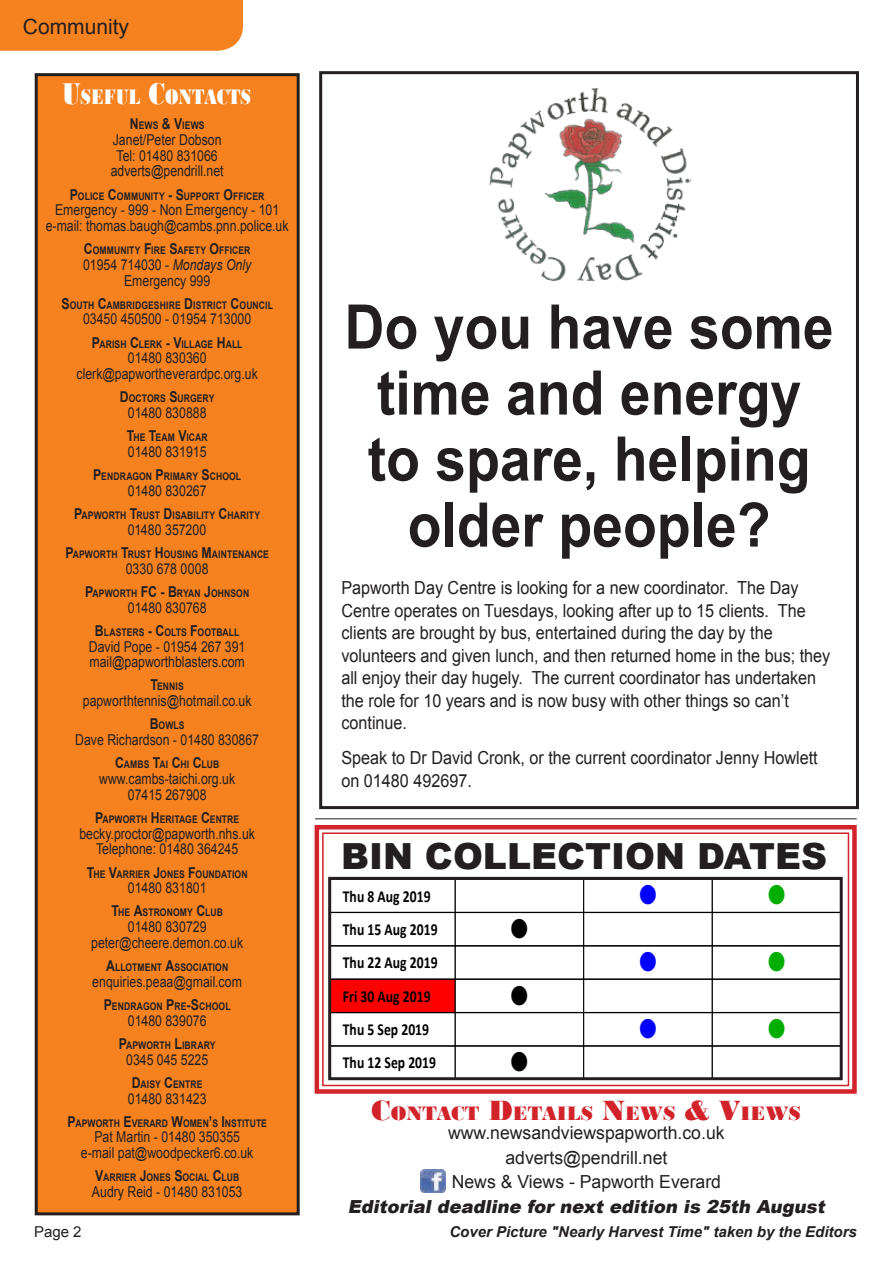
<style>
.page{position:relative;width:893px;height:1263px;background:#fff}
.page>*{position:absolute;margin:0;border:0;box-sizing:border-box;transform-origin:0 0}
.t1{font:700 61.5px/66px "Arial";color:#231f20;text-align:center;scale:.9 1}
.t2{font:900 36px "Arial";color:#231f20}
.t3{font:22.05px "Bodoni MT Black";color:#fff;scale:.77 1}
.t4{font:21px "Arial";color:#231f20}
.t5{font:20.4px "Bodoni MT Black";color:#d2232a}
.t6{font:18px/22.5px "Arial";color:#231f20;scale:.9 1}
.t7{font:18px/24.3px "Arial";color:#231f20;text-align:center}
.t8{font:italic 900 18px "Arial";color:#231f20}
.t9{font:700 16.8px/33.3px "Calibri";letter-spacing:.005em;color:#000;scale:.81 1}
.t10{font:700 15.45px "Calibri";letter-spacing:.005em;color:#000;scale:.81 1}
.t11{font:15px/15.8px "Arial";color:#231f20;text-align:center;scale:.82 1}
.t12{font:italic 700 15px "Arial";color:#231f20}
.t13{font:15px "Arial";letter-spacing:.01em;color:#231f20;scale:.82 1}
.t14{font:15px "Arial";color:#231f20}
.t15{font:700 10.5px "Arial";letter-spacing:.01em;color:#231f20;scale:.82 1}
.s1{font-size:31.5px}
.s2{font-size:15px}
.s3{font-style:italic}
.s4{font-size:29.25px}
</style>
<div class="page">
<svg style="left:314px;top:825px;width:543px;height:269px"></svg>
<div style="left:322px;top:832px;width:527px;height:254px;border:2px solid #d2232a"></div>
<img style="left:420px;top:1170px;width:26px;height:22px">
<svg style="left:332px;top:881px;width:507px;height:195px"></svg>
<div style="left:328px;top:877px;width:515px;height:203px;border:3px solid #231f20"></div>
<hr style="left:315px;top:818px;width:542px;height:1px;background:#231f20">
<div style="left:0;top:0;width:243px;height:51px;background:#f5821f"></div>
<div style="left:36px;top:75px;width:262px;height:1139px;background:#f5821f"></div>
<div style="left:35px;top:73px;width:265px;height:1142px;border:3px solid #231f20"></div>
<div style="left:319px;top:71px;width:540px;height:738px;border:3px solid #231f20"></div>
<img style="left:489px;top:88px;width:201px;height:193px">
<svg style="left:640px;top:885px;width:16px;height:20px"></svg>
<svg style="left:769px;top:885px;width:15px;height:20px"></svg>
<svg style="left:512px;top:918px;width:15px;height:20px"></svg>
<svg style="left:640px;top:952px;width:16px;height:20px"></svg>
<svg style="left:769px;top:952px;width:15px;height:20px"></svg>
<svg style="left:512px;top:985px;width:15px;height:20px"></svg>
<svg style="left:640px;top:1019px;width:16px;height:19px"></svg>
<svg style="left:769px;top:1019px;width:15px;height:19px"></svg>
<svg style="left:512px;top:1052px;width:15px;height:20px"></svg>
<svg style="left:640px;top:1085px;width:16px;height:9px"></svg>
<svg style="left:769px;top:1085px;width:15px;height:9px"></svg>
<h3 class="t4" style="left:23px;top:13px;width:108px">Community</h3>
<h3 class="t3" style="left:62px;top:84px;width:247px"><span class="s1">U</span>SEFUL <span class="s1">C</span>ONTACTS</h3>
<p class="t15" style="left:130px;top:119px;width:93px"><span class="s2">N</span>EWS <span class="s2">&amp; V</span>IEWS</p>
<p class="t11" style="left:111px;top:132px;width:139px">Janet/Peter Dobson<br>Tel: 01480 831066 adverts@pendrill.net</p>
<p class="t15" style="left:70px;top:189px;width:239px"><span class="s2">P</span>OLICE <span class="s2">C</span>OMMUNITY <span class="s2">- S</span>UPPORT <span class="s2">O</span>FFICER</p>
<p class="t11" style="left:46px;top:202px;width:298px">Emergency - 999 - Non Emergency - 101 e-mail: thomas.baugh@cambs.pnn.police.uk</p>
<p class="t15" style="left:84px;top:243px;width:205px"><span class="s2">C</span>OMMUNITY <span class="s2">F</span>IRE <span class="s2">S</span>AFETY <span class="s2">O</span>FFICER</p>
<p class="t11" style="left:83px;top:257px;width:207px">01954 714030 - <span class="s3">Mondays Only<br></span>Emergency 999</p>
<p class="t15" style="left:61px;top:298px;width:259px"><span class="s2">S</span>OUTH <span class="s2">C</span>AMBRIDGESHIRE <span class="s2">D</span> ISTRICT <span class="s2">C</span>OUNCIL</p>
<p class="t11" style="left:83px;top:311px;width:207px">03450 450500 - 01954 713000</p>
<p class="t15" style="left:92px;top:337px;width:185px"><span class="s2">P</span>ARISH <span class="s2">C</span>LERK <span class="s2">- V</span>ILLAGE <span class="s2">H</span>ALL</p>
<p class="t11" style="left:77px;top:350px;width:223px">01480 830360 clerk@papwortheverardpc.org.uk</p>
<p class="t15" style="left:120px;top:392px;width:117px"><span class="s2">D</span>OCTORS <span class="s2">S</span>URGERY</p>
<p class="t11" style="left:128px;top:405px;width:97px">01480 830888</p>
<p class="t15" style="left:127px;top:431px;width:100px"><span class="s2">T</span>HE <span class="s2">T</span>EAM <span class="s2">V</span>ICAR</p>
<p class="t11" style="left:128px;top:444px;width:97px">01480 831915</p>
<p class="t15" style="left:93px;top:469px;width:182px"><span class="s2">P</span>ENDRAGON <span class="s2">P</span>RIMARY <span class="s2">S</span>CHOOL</p>
<p class="t11" style="left:128px;top:483px;width:97px">01480 830267</p>
<p class="t15" style="left:74px;top:508px;width:228px"><span class="s2">P</span>APWORTH <span class="s2">T</span>RUST <span class="s2">D</span> ISABILITY <span class="s2">C</span>HARITY</p>
<p class="t13" style="left:128px;top:520px;width:97px">01480 357200</p>
<p class="t15" style="left:65px;top:547px;width:250px"><span class="s2">P</span>APWORTH <span class="s2">T</span>RUST <span class="s2">H</span> OUSING <span class="s2">M</span>AINTENANCE</p>
<p class="t13" style="left:126px;top:559px;width:103px">0330 678 0008</p>
<p class="t15" style="left:85px;top:586px;width:200px"><span class="s2">P</span>APWORTH <span class="s2">FC - B</span> RYAN <span class="s2">J</span>OHNSON</p>
<p class="t11" style="left:128px;top:600px;width:97px">01480 830768</p>
<p class="t15" style="left:95px;top:625px;width:178px"><span class="s2">B</span> LASTERS <span class="s2">- C</span>OLTS <span class="s2">F</span>OOTBALL</p>
<p class="t11" style="left:89px;top:639px;width:192px;text-align:left">David Pope - 01954 267 391 mail@papworthblasters.com</p>
<p class="t15" style="left:151px;top:680px;width:42px"><span class="s2">T</span>ENN IS</p>
<p class="t11" style="left:83px;top:693px;width:207px">papworthtennis@hotmail.co.uk</p>
<p class="t15" style="left:150px;top:719px;width:44px"><span class="s2">B</span> OWLS</p>
<p class="t11" style="left:75px;top:732px;width:226px">Dave Richardson - 01480 830867</p>
<p class="t15" style="left:115px;top:758px;width:128px"><span class="s2">C</span>AMBS <span class="s2">T</span>AI <span class="s2">C</span>HI <span class="s2">C</span>LUB</p>
<p class="t11" style="left:99px;top:771px;width:167px">www.cambs-taichi.org.uk<br>07415 267908</p>
<p class="t15" style="left:95px;top:812px;width:178px"><span class="s2">P</span>APWORTH <span class="s2">H</span> ERITAGE <span class="s2">C</span>ENTRE</p>
<p class="t11" style="left:79px;top:826px;width:216px">becky.proctor@papworth.nhs.uk<br>Telephone: 01480 364245</p>
<p class="t15" style="left:87px;top:867px;width:196px"><span class="s2">T</span>HE <span class="s2">V</span>ARRIER <span class="s2">J</span>ONES <span class="s2">F</span>OUNDATION</p>
<p class="t11" style="left:128px;top:880px;width:97px">01480 831801</p>
<p class="t15" style="left:112px;top:906px;width:137px"><span class="s2">T</span>HE <span class="s2">A</span>STRONOMY <span class="s2">C</span>LUB</p>
<p class="t11" style="left:91px;top:919px;width:187px">01480 830729 peter@cheere.demon.co.uk</p>
<p class="t15" style="left:106px;top:960px;width:149px"><span class="s2">A</span>LLOTMENT <span class="s2">A</span>SSOCIATION</p>
<p class="t11" style="left:92px;top:974px;width:184px">enquiries.peaa@gmail.com</p>
<p class="t15" style="left:104px;top:999px;width:156px"><span class="s2">P</span>ENDRAGON <span class="s2">P</span>RE<span class="s2">-S</span>CHOOL</p>
<p class="t11" style="left:128px;top:1013px;width:97px">01480 839076</p>
<p class="t15" style="left:119px;top:1038px;width:120px"><span class="s2">P</span>APWORTH <span class="s2">L</span>IBRARY</p>
<p class="t11" style="left:126px;top:1051px;width:102px">0345 045 5225</p>
<p class="t15" style="left:132px;top:1077px;width:88px"><span class="s2">D</span>AISY <span class="s2">C</span>ENTRE</p>
<p class="t11" style="left:128px;top:1090px;width:97px">01480 831423</p>
<p class="t15" style="left:67px;top:1116px;width:245px"><span class="s2">P</span>APWORTH <span class="s2">E</span>VERARD <span class="s2">W</span>OMEN<span class="s2">’</span>S <span class="s2">I</span> NSTITUTE</p>
<p class="t11" style="left:81px;top:1129px;width:212px">Pat Martin - 01480 350355 e-mail pat@woodpecker6.co.uk</p>
<p class="t15" style="left:95px;top:1171px;width:177px"><span class="s2">V</span>ARRIER <span class="s2">J</span>ONES <span class="s2">S</span>OCIAL <span class="s2">C</span>LUB</p>
<p class="t11" style="left:92px;top:1184px;width:185px">Audry Reid - 01480 831053</p>
<p class="t14" style="left:34px;top:1221px;width:49px">Page 2</p>
<h1 class="t1" style="left:344px;top:296px;width:545px">Do you have some time and energy to spare, helping older people?</h1>
<p class="t6" style="left:341px;top:577px;width:545px">Papworth Day Centre is looking for a new coordinator. The Day Centre operates on Tuesdays, looking after up to 15 clients. The clients are brought by bus, entertained during the day by the volunteers and given lunch, and then returned home in the bus; they all enjoy their day hugely. The current coordinator has undertaken the role for 10 years and is now busy with other things so can’t continue.</p>
<p class="t6" style="left:341px;top:747px;width:531px">Speak to Dr David Cronk, or the current coordinator Jenny Howlett on 01480 492697.</p>
<h2 class="t2" style="left:341px;top:830px;width:487px">BIN COLLECTION DATES</h2>
<p class="t10" style="left:343px;top:853px;width:63px">Bin Dates</p>
<p class="t10" style="left:496px;top:853px;width:60px">Black Bin</p>
<p class="t10" style="left:626px;top:853px;width:55px">Blue Bin</p>
<p class="t10" style="left:751px;top:853px;width:65px">Green Bin</p>
<p class="t9" style="left:343px;top:879px;width:119px">Thu 8 Aug 2019<br>Thu 15 Aug 2019<br>Thu 22 Aug 2019<br>Fri 30 Aug 2019<br>Thu 5 Sep 2019<br>Thu 12 Sep 2019</p>
<h3 class="t5" style="left:371px;top:1101px;width:431px"><span class="s4">C</span>ONTACT <span class="s4">D</span>ETAILS <span class="s4">N</span>EWS <span class="s4">&amp; V</span>IEWS</h3>
<p class="t7" style="left:448px;top:1121px;width:278px">www.newsandviewspapworth.co.uk adverts@pendrill.net<br>News &amp; Views - Papworth Everard</p>
<p class="t9" style="left:343px;top:1180px;width:116px">Thu 10 Oct 2019</p>
<p class="t8" style="left:348px;top:1193px;width:483px">Editorial deadline for next edition is 25th August</p>
<p class="t12" style="left:449px;top:1221px;width:409px">Cover Picture "Nearly Harvest Time" taken by the Editors</p>
</div>
